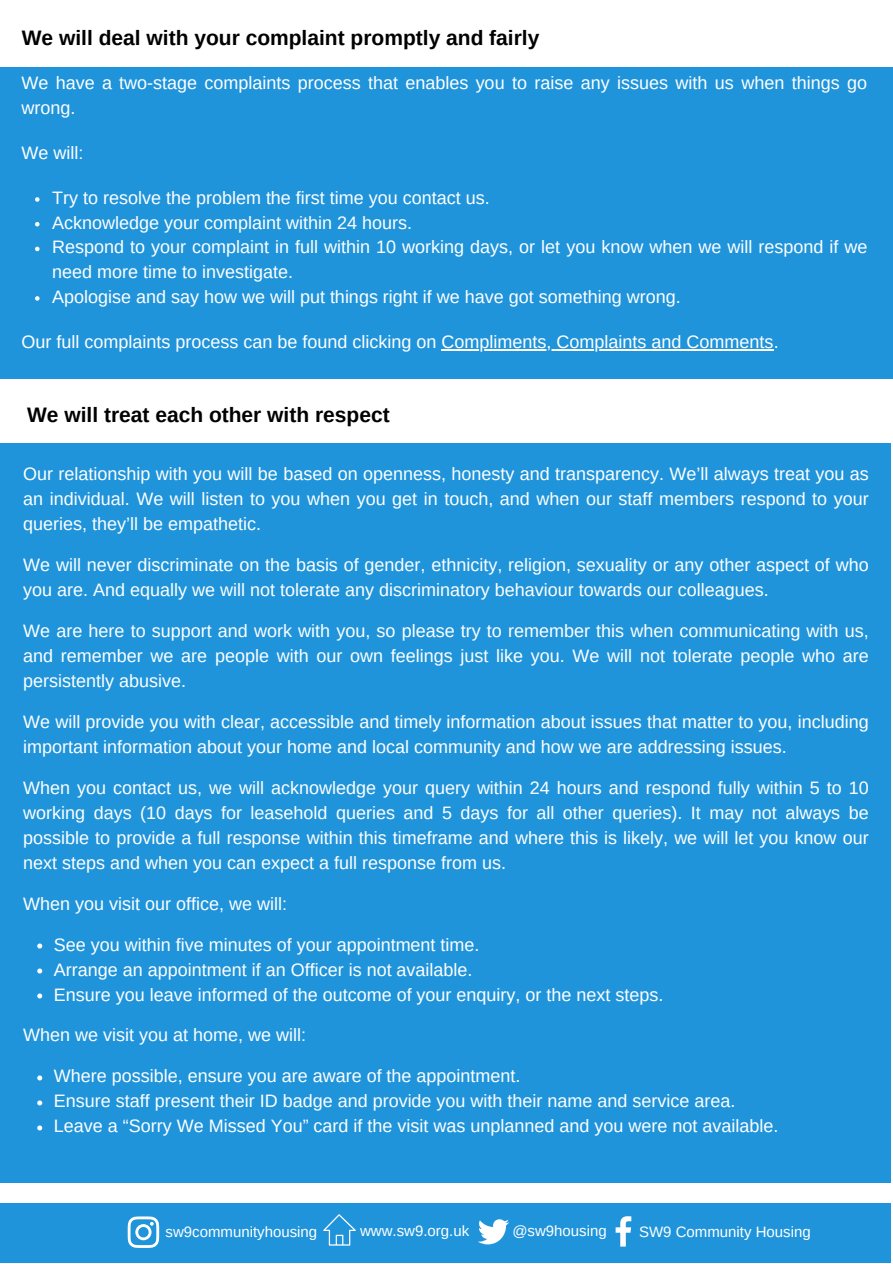
<style>
.page{position:relative;width:893px;height:1264px;background:#fff}
.page>*{position:absolute;margin:0;border:0;box-sizing:border-box;transform-origin:0 0}
.t1{font:700 21px "Arimo";color:#000}
.t2{font:18px/25px "Arimo";color:#fff}
.t3{font:15px "Arimo";color:#fff}
</style>
<div class="page">
<div style="left:0;top:67px;width:892px;height:312px;background:#1f94db"></div>
<svg style="left:35px;top:197px;width:5px;height:5px"></svg>
<svg style="left:35px;top:222px;width:5px;height:4px"></svg>
<svg style="left:35px;top:247px;width:5px;height:4px"></svg>
<svg style="left:35px;top:296px;width:5px;height:5px"></svg>
<hr style="left:441px;top:349px;width:332px;height:1px;background:#fff">
<div style="left:0;top:1202px;width:890px;height:60px;background:#1f94db"></div>
<svg style="left:127px;top:1216px;width:32px;height:31px"></svg>
<svg style="left:323px;top:1214px;width:33px;height:31px"></svg>
<svg style="left:478px;top:1219px;width:31px;height:25px"></svg>
<svg style="left:615px;top:1216px;width:16px;height:30px"></svg>
<div style="left:0;top:443px;width:890px;height:739px;background:#1f94db"></div>
<svg style="left:37px;top:943px;width:5px;height:5px"></svg>
<svg style="left:37px;top:968px;width:5px;height:5px"></svg>
<svg style="left:37px;top:993px;width:5px;height:5px"></svg>
<svg style="left:37px;top:1075px;width:5px;height:5px"></svg>
<svg style="left:37px;top:1100px;width:5px;height:5px"></svg>
<svg style="left:37px;top:1125px;width:5px;height:5px"></svg>
<p class="t1" style="left:22px;top:26px;width:519px">We will deal with your complaint promptly and fairly</p>
<p class="t2" style="left:22px;top:71px;width:847px">We have a two-stage complaints process that enables you to raise any issues with us when things go wrong.</p>
<p class="t2" style="left:22px;top:140px;width:63px">We will:</p>
<p class="t2" style="left:52px;top:185px;width:439px">Try to resolve the problem the first time you contact us.</p>
<p class="t2" style="left:52px;top:210px;width:361px">Acknowledge your complaint within 24 hours.</p>
<p class="t2" style="left:52px;top:235px;width:816px">Respond to your complaint in full within 10 working days, or let you know when we will respond if we need more time to investigate.</p>
<p class="t2" style="left:52px;top:284px;width:630px">Apologise and say how we will put things right if we have got something wrong.</p>
<p class="t2" style="left:22px;top:329px;width:758px">Our full complaints process can be found clicking on Compliments, Complaints and Comments.</p>
<p class="t1" style="left:27px;top:402px;width:364px">We will treat each other with respect</p>
<p class="t2" style="left:23px;top:461px;width:847px;text-align:justify">Our relationship with you will be based on openness, honesty and transparency. We’ll always treat you as an individual. We will listen to you when you get in touch, and when our staff members respond to your queries, they’ll be empathetic.</p>
<p class="t2" style="left:23px;top:552px;width:846px">We will never discriminate on the basis of gender, ethnicity, religion, sexuality or any other aspect of who you are. And equally we will not tolerate any discriminatory behaviour towards our colleagues.</p>
<p class="t2" style="left:23px;top:618px;width:847px;text-align:justify">We are here to support and work with you, so please try to remember this when communicating with us, and remember we are people with our own feelings just like you. We will not tolerate people who are persistently abusive.</p>
<p class="t2" style="left:23px;top:708px;width:846px">We will provide you with clear, accessible and timely information about issues that matter to you, including important information about your home and local community and how we are addressing issues.</p>
<p class="t2" style="left:23px;top:774px;width:847px;text-align:justify">When you contact us, we will acknowledge your query within 24 hours and respond fully within 5 to 10 working days (10 days for leasehold queries and 5 days for all other queries). It may not always be possible to provide a full response within this timeframe and where this is likely, we will let you know our next steps and when you can expect a full response from us.</p>
<p class="t2" style="left:23px;top:890px;width:265px">When you visit our office, we will:</p>
<p class="t2" style="left:54px;top:931px;width:427px">See you within five minutes of your appointment time.</p>
<p class="t2" style="left:54px;top:956px;width:420px">Arrange an appointment if an Officer is not available.</p>
<p class="t2" style="left:54px;top:981px;width:611px">Ensure you leave informed of the outcome of your enquiry, or the next steps.</p>
<p class="t2" style="left:23px;top:1022px;width:284px">When we visit you at home, we will:</p>
<p class="t2" style="left:54px;top:1063px;width:468px">Where possible, ensure you are aware of the appointment.</p>
<p class="t2" style="left:54px;top:1088px;width:683px">Ensure staff present their ID badge and provide you with their name and service area.</p>
<p class="t2" style="left:54px;top:1113px;width:726px">Leave a “Sorry We Missed You” card if the visit was unplanned and you were not available.</p>
<p class="t3" style="left:166px;top:1222px;width:153px">sw9communityhousing</p>
<p class="t3" style="left:512px;top:1222px;width:96px">@sw9housing</p>
<p class="t3" style="left:639px;top:1222px;width:173px">SW9 Community Housing</p>
<p class="t3" style="left:383px;top:1222px;width:78px">.sw9.org.uk</p>
<p class="t3" style="left:503px;top:1222px;width:96px">@sw9housing</p>
<p class="t3" style="left:629px;top:1222px;width:173px">SW9 Community Housing</p>
<p class="t3" style="left:156px;top:1222px;width:153px">sw9communityhousing</p>
<p class="t3" style="left:351px;top:1222px;width:120px">wwww.sw9.org.uk</p>
</div>
